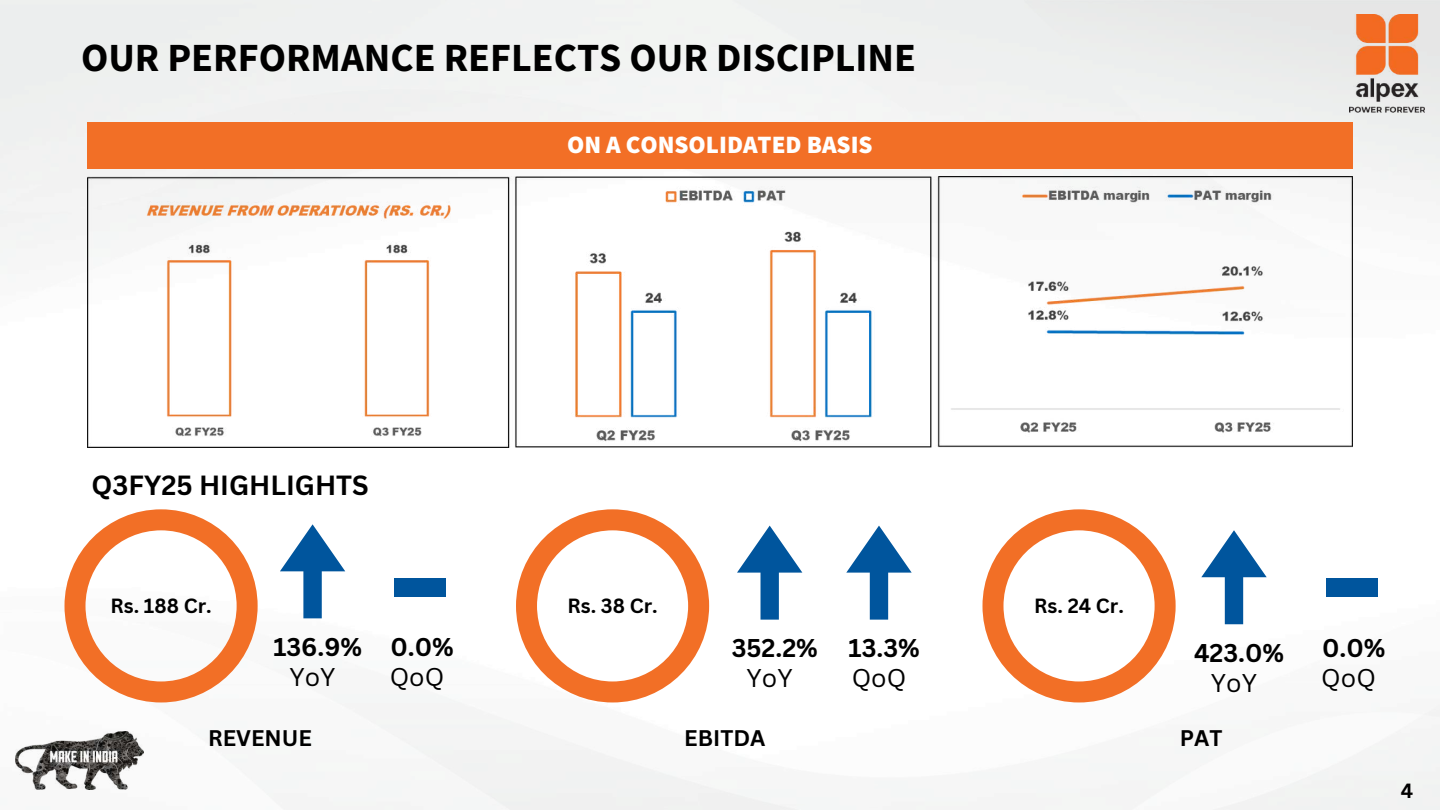
<style>
.page{position:relative;width:1440px;height:810px;background:#fff}
.page>*{position:absolute;margin:0;border:0;box-sizing:border-box;transform-origin:0 0}
.t1{font:700 40px "Source Sans Pro";color:#000}
.t2{font:700 27px "Canva Sans";color:#000}
.t3{font:700 25px "Canva Sans";color:#000}
.t4{font:900 25px "Source Sans Pro";color:#fff}
.t5{font:25px "Canva Sans";color:#000}
.t6{font:700 22px "Canva Sans";color:#000}
.t7{font:700 20px "Canva Sans";color:#000}
.t8{font:700 20px "Canva Sans";color:#010101}
</style>
<div class="page">
<img style="left:0;top:0;width:1440px;height:810px">
<img style="left:1350px;top:14px;width:74px;height:98px">
<img style="left:15px;top:731px;width:129px;height:59px">
<div style="left:87px;top:122px;width:1266px;height:47px;background:#f26f26"></div>
<svg style="left:64px;top:509px;width:194px;height:193px"></svg>
<svg style="left:516px;top:509px;width:193px;height:193px"></svg>
<svg style="left:982px;top:509px;width:194px;height:193px"></svg>
<svg style="left:280px;top:524px;width:65px;height:94px"></svg>
<svg style="left:737px;top:526px;width:65px;height:94px"></svg>
<svg style="left:1201px;top:530px;width:66px;height:94px"></svg>
<svg style="left:846px;top:526px;width:66px;height:94px"></svg>
<div style="left:394px;top:578px;width:52px;height:19px;background:#00559d"></div>
<div style="left:1326px;top:578px;width:51px;height:19px;background:#00559d"></div>
<img style="left:87px;top:177px;width:1266px;height:271px">
<p class="t1" style="left:81px;top:31px;width:837px">OUR PERFORMANCE REFLECTS OUR DISCIPLINE</p>
<p class="t4" style="left:567px;top:129px;width:307px">ON A CONSOLIDATED BASIS</p>
<p class="t2" style="left:92px;top:466px;width:279px">Q3FY25 HIGHLIGHTS</p>
<p class="t7" style="left:110px;top:591px;width:103px">Rs. 188 Cr.</p>
<p class="t7" style="left:567px;top:591px;width:92px">Rs. 38 Cr.</p>
<p class="t7" style="left:1034px;top:591px;width:91px">Rs. 24 Cr.</p>
<p class="t3" style="left:273px;top:629px;width:90px">136.9%</p>
<p class="t3" style="left:390px;top:629px;width:65px">0.0%</p>
<p class="t3" style="left:732px;top:630px;width:88px">352.2%</p>
<p class="t3" style="left:849px;top:630px;width:73px">13.3%</p>
<p class="t3" style="left:1194px;top:635px;width:92px">423.0%</p>
<p class="t3" style="left:1322px;top:630px;width:65px">0.0%</p>
<p class="t5" style="left:290px;top:659px;width:48px">YoY</p>
<p class="t5" style="left:390px;top:659px;width:56px">QoQ</p>
<p class="t5" style="left:747px;top:661px;width:48px">YoY</p>
<p class="t5" style="left:852px;top:661px;width:56px">QoQ</p>
<p class="t5" style="left:1211px;top:665px;width:48px">YoY</p>
<p class="t5" style="left:1321px;top:661px;width:56px">QoQ</p>
<p class="t6" style="left:208px;top:722px;width:105px">REVENUE</p>
<p class="t6" style="left:684px;top:722px;width:83px">EBITDA</p>
<p class="t6" style="left:1180px;top:722px;width:44px">PAT</p>
<p class="t8" style="left:1401px;top:776px;width:14px">4</p>
</div>
